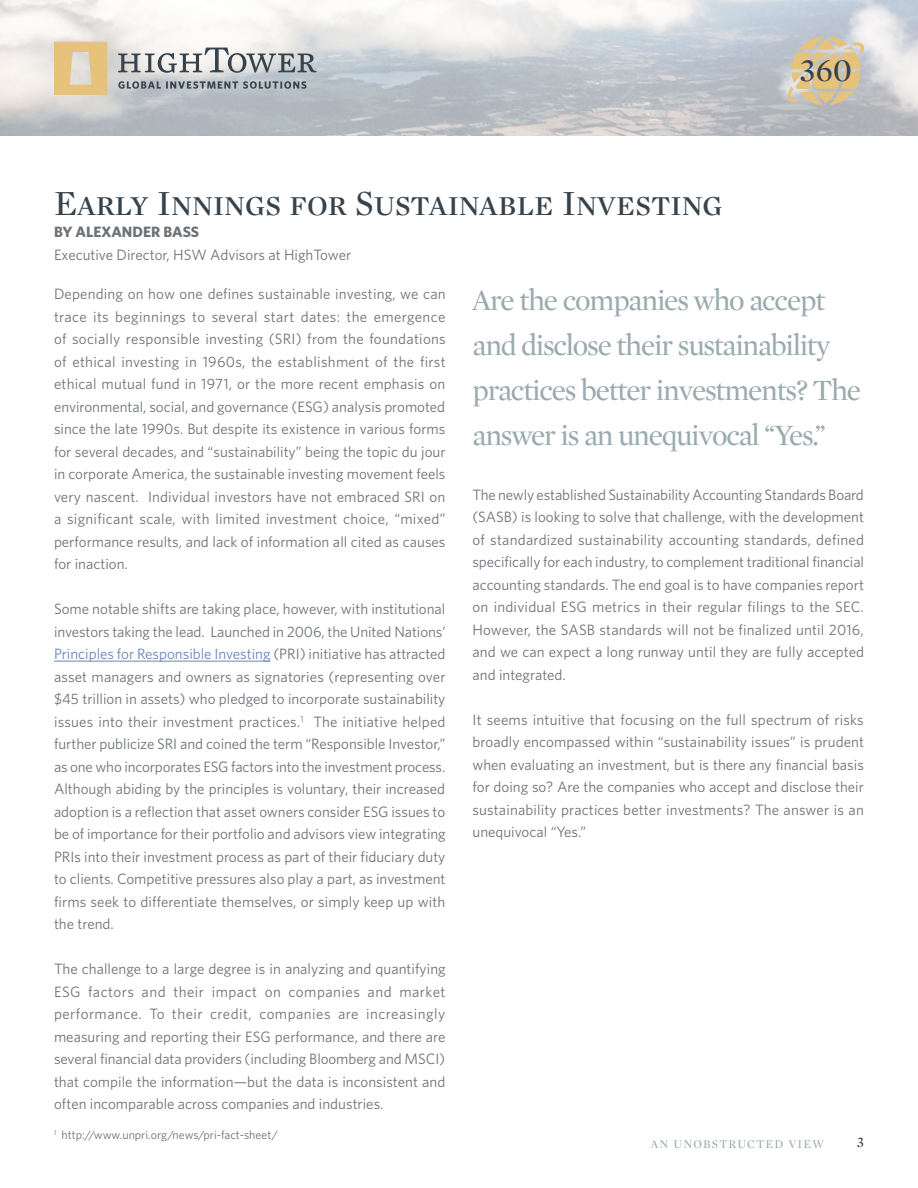
<style>
.page{position:relative;width:918px;height:1188px;background:#fff}
.page>*{position:absolute;margin:0;border:0;box-sizing:border-box;transform-origin:0 0}
.t1{font:36px "Mercury Display Roman SC";color:#37434c}
.t2{font:33.3px "Mercury Display Roman SC";color:#37434c}
.t3{font:30px/45px "Mercury Display Roman";letter-spacing:-.04em;color:#9aabae}
.Justify{font:15px/22.5px "Whitney";color:#6d7178;text-align:justify}
.t4{font:15px "Mercury Display Roman";color:#37434c}
.Justify-2{font:12px "Whitney";color:#6d7178}
.t5{font:12px "Mercury Display Roman";letter-spacing:.1em;color:#9aabae}
.s1{font-weight:700}
.s2{color:#6985b9}
</style>
<div class="page">
<svg style="left:0;top:0;width:918px;height:136px"></svg>
<svg style="left:786px;top:36px;width:78px;height:69px;background:#d4c5a5"></svg>
<svg style="left:54px;top:42px;width:53px;height:53px;background:#e4c890"></svg>
<svg style="left:118px;top:48px;width:199px;height:25px"></svg>
<svg style="left:118px;top:81px;width:188px;height:8px;background:#889197"></svg>
<hr style="left:54px;top:661px;width:216px;height:1px;background:#6985b9">
<p class="t1" style="left:54px;top:182px;width:670px">Early Innings for Sustainable Investing</p>
<p class="Justify" style="left:54px;top:220px;width:299px"><span class="s1">BY ALEXANDER BASS<br></span>Executive Director, HSW Advisors at HighTower</p>
<h2 class="t2" style="left:800px;top:51px;width:54px">360</h2>
<p class="Justify" style="left:54px;top:282px;width:393px">Depending on how one defines sustainable investing, we can trace its beginnings to several start dates: the emergence of socially responsible investing (SRI) from the foundations of ethical investing in 1960s, the establishment of the first ethical mutual fund in 1971, or the more recent emphasis on environmental, social, and governance (ESG) analysis promoted since the late 1990s. But despite its existence in various forms for several decades, and “sustainability” being the topic du jour in corporate America, the sustainable investing movement feels very nascent. Individual investors have not embraced SRI on a significant scale, with limited investment choice, “mixed” performance results, and lack of information all cited as causes for inaction.</p>
<p class="Justify" style="left:54px;top:597px;width:393px">Some notable shifts are taking place, however, with institutional investors taking the lead. Launched in 2006, the United Nations’ <span class="s2">Principles for Responsible Investing</span> (PRI) initiative has attracted asset managers and owners as signatories (representing over $45 trillion in assets) who pledged to incorporate sustainability issues into their investment practices.<sup>1</sup> The initiative helped further publicize SRI and coined the term “Responsible Investor,” as one who incorporates ESG factors into the investment process.<br>Although abiding by the principles is voluntary, their increased adoption is a reflection that asset owners consider ESG issues to be of importance for their portfolio and advisors view integrating PRIs into their investment process as part of their fiduciary duty to clients. Competitive pressures also play a part, as investment firms seek to differentiate themselves, or simply keep up with the trend.</p>
<p class="Justify" style="left:54px;top:957px;width:393px">The challenge to a large degree is in analyzing and quantifying ESG factors and their impact on companies and market performance. To their credit, companies are increasingly measuring and reporting their ESG performance, and there are several financial data providers (including Bloomberg and MSCI) that compile the information—but the data is inconsistent and often incomparable across companies and industries.</p>
<p class="Justify-2" style="left:54px;top:1128px;width:225px"><sup>1</sup> http://www.unpri.org/news/pri-fact-sheet/</p>
<p class="t3" style="left:472px;top:278px;width:390px">Are the companies who accept and disclose their sustainability practices better investments? The answer is an unequivocal “Yes.”</p>
<p class="Justify" style="left:472px;top:483px;width:393px">The newly established Sustainability Accounting Standards Board (SASB) is looking to solve that challenge, with the development of standardized sustainability accounting standards, defined specifically for each industry, to complement traditional financial accounting standards. The end goal is to have companies report on individual ESG metrics in their regular filings to the SEC.<br>However, the SASB standards will not be finalized until 2016, and we can expect a long runway until they are fully accepted and integrated.</p>
<p class="Justify" style="left:472px;top:708px;width:393px">It seems intuitive that focusing on the full spectrum of risks broadly encompassed within “sustainability issues” is prudent when evaluating an investment, but is there any financial basis for doing so? Are the companies who accept and disclose their sustainability practices better investments? The answer is an unequivocal “Yes.”</p>
<p class="t5" style="left:651px;top:1137px;width:175px">AN UNOBSTRUCTED VIEW</p>
<p class="t4" style="left:857px;top:1134px;width:9px">3</p>
</div>
